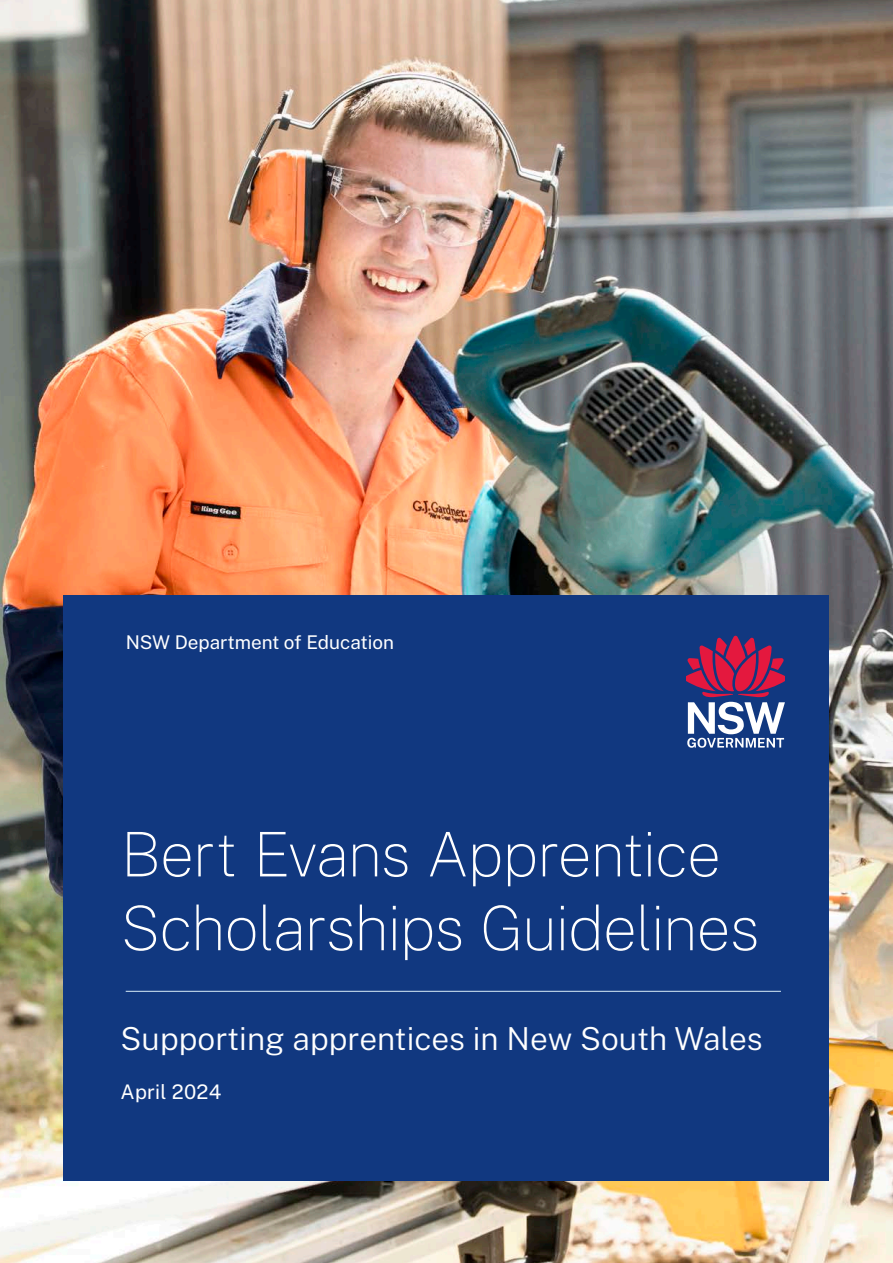
<style>
.page{position:relative;width:893px;height:1263px;background:#fff}
.page>*{position:absolute;margin:0;border:0;box-sizing:border-box;transform-origin:0 0}
._01_Major_Title{font:100 61.5px/73.8px "Public Sans";letter-spacing:-.02em;color:#fff}
._02_Sub_Heading{font:300 31.65px "Public Sans";color:#fff}
._03_Date___Version{font:20.1px "Public Sans";letter-spacing:.01em;color:#fff}
.t1{font:18.9px "Public Sans";color:#fff}
</style>
<div class="page">
<img style="left:0;top:0;width:893px;height:1263px">
<div style="left:64px;top:595px;width:765px;height:586px;background:#113880"></div>
<svg style="left:686px;top:636px;width:99px;height:112px"></svg>
<hr style="left:126px;top:991px;width:655px;height:1px;background:#d9edf9">
<p class="t1" style="left:126px;top:630px;width:270px">NSW Department of Education</p>
<p class="_01_Major_Title" style="left:121px;top:815px;width:640px">Bert Evans Apprentice<br>Scholarships Guidelines</p>
<p class="_02_Sub_Heading" style="left:121px;top:1017px;width:644px">Supporting apprentices in New South Wales</p>
<p class="_03_Date___Version" style="left:121px;top:1078px;width:102px">April 2024</p>
</div>
